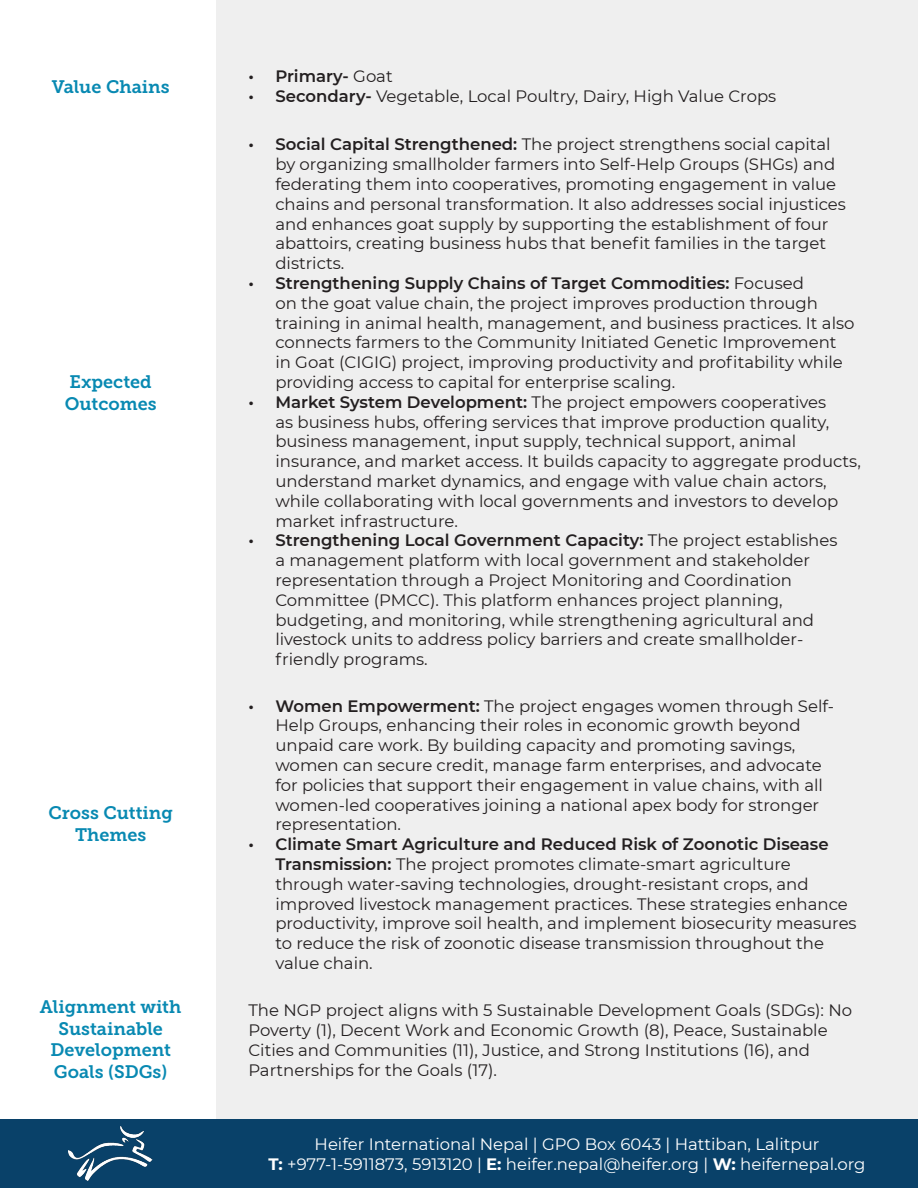
<style>
.page{position:relative;width:918px;height:1188px;background:#fff}
.page>*{position:absolute;margin:0;border:0;box-sizing:border-box;transform-origin:0 0}
.t1{font:18px/21.6px "Museo Slab 700";color:#0889b2;text-align:center}
.t2{font:16.5px/19.8px "Montserrat";color:#231f20}
.t3{font:16.5px "Montserrat";color:#fff}
.t4{font:600 16.5px "Montserrat";color:#231f20}
.s1{font-weight:400}
.s2{font-weight:600}
.s3{font-weight:700}
</style>
<div class="page">
<div style="left:216px;top:0;width:702px;height:1134px;background:#efefef"></div>
<div style="left:0;top:1120px;width:918px;height:68px;background:#094169"></div>
<img style="left:69px;top:1126px;width:84px;height:54px">
<p class="t1" style="left:52px;top:76px;width:119px">Value Chains</p>
<p class="t1" style="left:70px;top:371px;width:84px">Expected</p>
<p class="t1" style="left:65px;top:393px;width:93px">Outcomes</p>
<p class="t1" style="left:48px;top:802px;width:126px">Cross Cutting<br>Themes</p>
<p class="t1" style="left:40px;top:996px;width:143px">Alignment with<br>Sustainable<br>Development<br>Goals (SDGs)</p>
<p class="t4" style="left:248px;top:64px;width:146px">• Primary- <span class="s1">Goat</span></p>
<p class="t2" style="left:248px;top:85px;width:529px"><span class="s2">• Secondary-</span> Vegetable, Local Poultry, Dairy, High Value Crops</p>
<p class="t2" style="left:275px;top:134px;width:572px;text-indent:-27px"><span class="s2">• Social Capital Strengthened:</span> The project strengthens social capital by organizing smallholder farmers into Self-Help Groups (SHGs) and federating them into cooperatives, promoting engagement in value chains and personal transformation. It also addresses social injustices and enhances goat supply by supporting the establishment of four abattoirs, creating business hubs that benefit families in the target districts.</p>
<p class="t2" style="left:275px;top:273px;width:581px;text-indent:-27px"><span class="s2">• Strengthening Supply Chains of Target Commodities:</span> Focused<br>on the goat value chain, the project improves production through training in animal health, management, and business practices. It also connects farmers to the Community Initiated Genetic Improvement in Goat (CIGIG) project, improving productivity and profitability while providing access to capital for enterprise scaling.</p>
<p class="t2" style="left:275px;top:391px;width:587px;text-indent:-27px"><span class="s2">• Market System Development:</span> The project empowers cooperatives<br>as business hubs, offering services that improve production quality, business management, input supply, technical support, animal insurance, and market access. It builds capacity to aggregate products, understand market dynamics, and engage with value chain actors, while collaborating with local governments and investors to develop market infrastructure.</p>
<p class="t2" style="left:275px;top:530px;width:564px;text-indent:-27px"><span class="s2">• Strengthening Local Government Capacity:</span> The project establishes a management platform with local government and stakeholder representation through a Project Monitoring and Coordination Committee (PMCC). This platform enhances project planning, budgeting, and monitoring, while strengthening agricultural and livestock units to address policy barriers and create smallholder&shy;friendly programs.</p>
<p class="t2" style="left:275px;top:695px;width:560px;text-indent:-27px"><span class="s2">• Women Empowerment:</span> The project engages women through Self-Help Groups, enhancing their roles in economic growth beyond unpaid care work. By building capacity and promoting savings, women can secure credit, manage farm enterprises, and advocate for policies that support their engagement in value chains, with all women-led cooperatives joining a national apex body for stronger representation.</p>
<p class="t2" style="left:275px;top:834px;width:583px;text-indent:-27px"><span class="s2">• Climate Smart Agriculture and Reduced Risk of Zoonotic Disease Transmission:</span> The project promotes climate-smart agriculture through water-saving technologies, drought-resistant crops, and improved livestock management practices. These strategies enhance productivity, improve soil health, and implement biosecurity measures to reduce the risk of zoonotic disease transmission throughout the value chain.</p>
<p class="t2" style="left:248px;top:1000px;width:605px">The NGP project aligns with 5 Sustainable Development Goals (SDGs): No Poverty (1), Decent Work and Economic Growth (8), Peace, Sustainable Cities and Communities (11), Justice, and Strong Institutions (16), and Partnerships for the Goals (17).</p>
<p class="t3" style="left:315px;top:1133px;width:506px">Heifer International Nepal | GPO Box 6043 | Hattiban, Lalitpur</p>
<p class="t3" style="left:269px;top:1153px;width:598px"><span class="s3">T:</span> +977-1-5911873, 5913120 | <span class="s3">E:</span> heifer.nepal@heifer.org | <span class="s3">W:</span> heifernepal.org</p>
</div>
